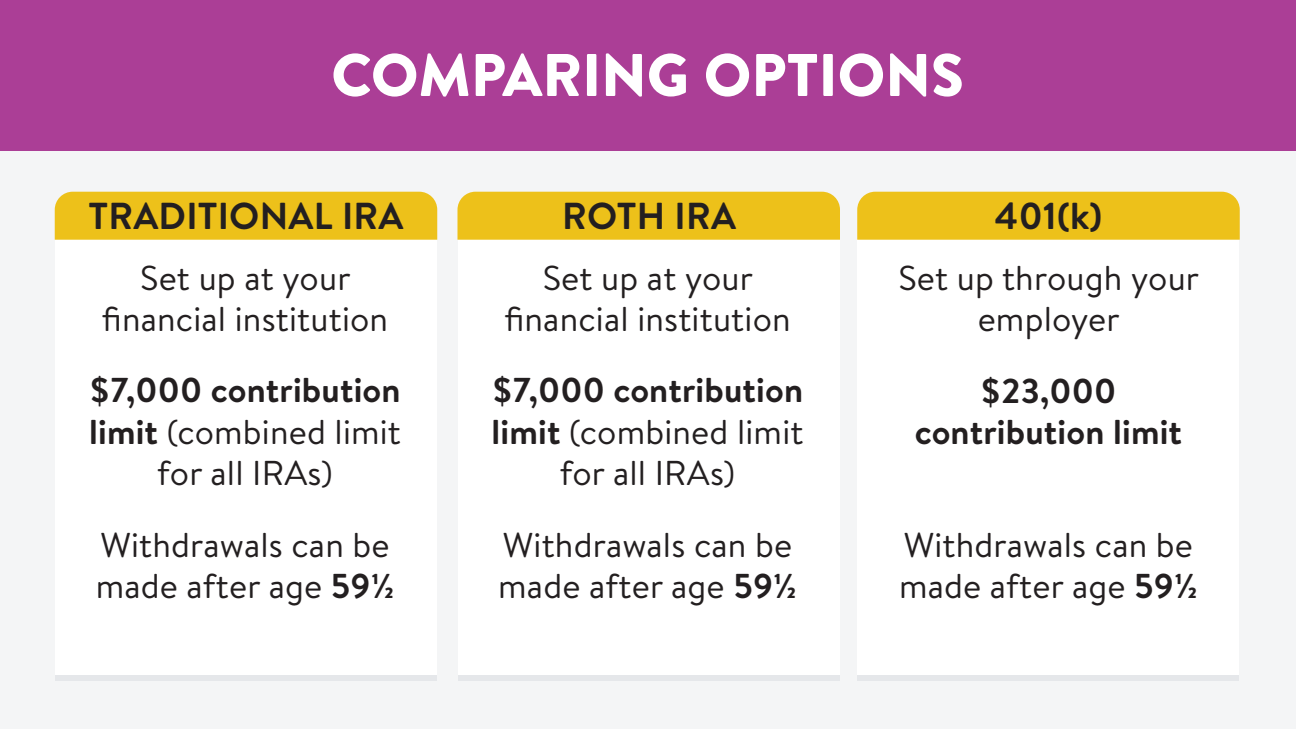
<style>
.page{position:relative;width:1296px;height:729px;background:#f4f5f6}
.page>*{position:absolute;margin:0;border:0;box-sizing:border-box;transform-origin:0 0}
.t1{font:900 60px "Brandon Text";color:#fff}
.t2{font:700 37.5px "Brandon Text";letter-spacing:.005em;color:#231f20}
.t3{font:34.5px/41.4px "Brandon Text";letter-spacing:.005em;color:#231f20;text-align:center}
.t4{font:700 34.5px/41.4px "Brandon Text";letter-spacing:.005em;color:#231f20;text-align:center}
.s1{font-weight:700}
</style>
<div class="page">
<div style="left:55px;top:675px;width:381px;height:6px;background:#e5e7ea"></div>
<div style="left:55px;top:240px;width:381px;height:435px;background:#fff"></div>
<div style="left:458px;top:675px;width:382px;height:6px;background:#e5e7ea"></div>
<div style="left:458px;top:240px;width:382px;height:435px;background:#fff"></div>
<div style="left:858px;top:675px;width:381px;height:6px;background:#e5e7ea"></div>
<div style="left:858px;top:240px;width:381px;height:435px;background:#fff"></div>
<div style="left:55px;top:192px;width:382px;height:48px;background:#edc11a"></div>
<div style="left:458px;top:192px;width:382px;height:48px;background:#edc11a"></div>
<div style="left:857px;top:192px;width:383px;height:48px;background:#edc11a"></div>
<div style="left:0;top:0;width:1296px;height:150px;background:#ab3e96"></div>
<h1 class="t1" style="left:331px;top:33px;width:634px">COMPARING OPTIONS</h1>
<p class="t2" style="left:89px;top:190px;width:316px">TRADITIONAL IRA</p>
<p class="t2" style="left:562px;top:190px;width:175px">ROTH IRA</p>
<p class="t2" style="left:995px;top:190px;width:109px">401(k)</p>
<p class="t3" style="left:102px;top:256px;width:288px">Set up at your financial institution</p>
<p class="t3" style="left:89px;top:369px;width:313px"><span class="s1">$7,000 contribution limit</span> (combined limit for all IRAs)</p>
<p class="t3" style="left:96px;top:523px;width:300px;text-align:left">Withdrawals can be made after age <span class="s1">59½</span></p>
<p class="t3" style="left:504px;top:256px;width:288px">Set up at your financial institution</p>
<p class="t3" style="left:492px;top:369px;width:313px"><span class="s1">$7,000 contribution limit</span> (combined limit for all IRAs)</p>
<p class="t3" style="left:498px;top:523px;width:300px;text-align:left">Withdrawals can be made after age <span class="s1">59½</span></p>
<p class="t3" style="left:898px;top:256px;width:302px">Set up through your employer</p>
<p class="t4" style="left:915px;top:369px;width:269px">$23,000 contribution limit</p>
<p class="t3" style="left:899px;top:523px;width:300px;text-align:left">Withdrawals can be made after age <span class="s1">59½</span></p>
</div>
